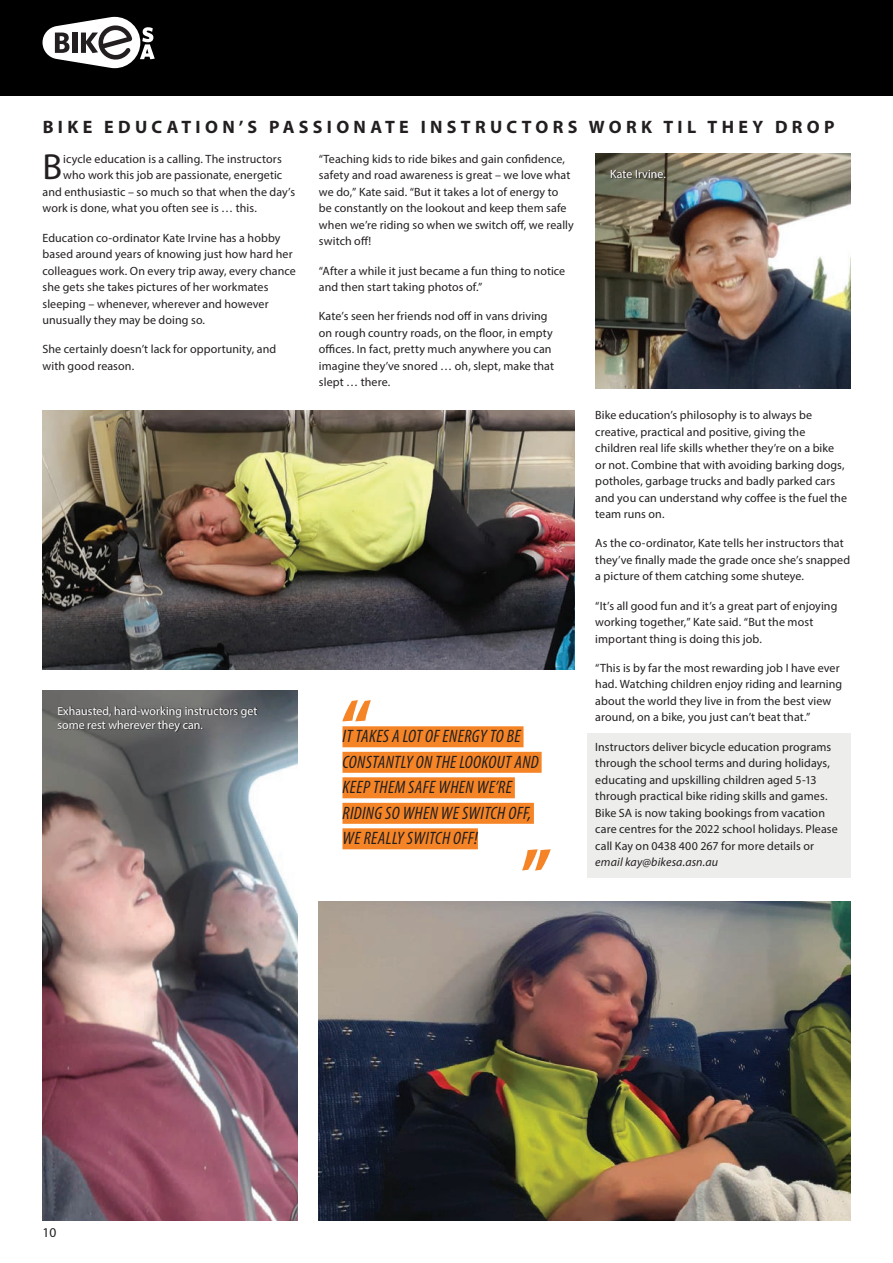
<style>
.page{position:relative;width:893px;height:1263px;background:#fff}
.page>*{position:absolute;margin:0;border:0;box-sizing:border-box;transform-origin:0 0}
.t1{font:36.45px "Myriad Pro";color:#231f20}
.t2{font:italic condensed 18px/25.5px "Myriad Pro";letter-spacing:.02em;color:#231f20}
.t3{font:700 18px "Myriad Pro";letter-spacing:.24em;color:#231f20}
.t4{font:13.5px "Myriad Pro";color:#231f20}
.t5{font:12px/16.5px "Myriad Pro";letter-spacing:.01em;color:#231f20}
.t6{font:12px/14.4px "Myriad Pro";color:#fff}
.t7{font:italic 12px "Myriad Pro";letter-spacing:.01em;color:#231f20}
</style>
<div class="page">
<div style="left:0;top:0;width:893px;height:96px;background:#000001"></div>
<svg style="left:43px;top:17px;width:112px;height:51px"></svg>
<div style="left:587px;top:733px;width:263px;height:145px;background:#ededec"></div>
<img style="left:43px;top:410px;width:531px;height:259px">
<img style="left:43px;top:691px;width:255px;height:529px">
<img style="left:319px;top:901px;width:531px;height:319px">
<div style="left:342px;top:726px;width:181px;height:21px;background:#f58427"></div>
<div style="left:342px;top:752px;width:200px;height:21px;background:#f58427"></div>
<div style="left:342px;top:777px;width:173px;height:21px;background:#f58427"></div>
<div style="left:342px;top:803px;width:192px;height:21px;background:#f58427"></div>
<div style="left:342px;top:828px;width:136px;height:21px;background:#f58427"></div>
<svg style="left:342px;top:700px;width:29px;height:21px"></svg>
<svg style="left:522px;top:849px;width:29px;height:21px"></svg>
<img style="left:595px;top:154px;width:255px;height:235px">
<svg style="left:611px;top:170px;width:56px;height:9px"></svg>
<svg style="left:58px;top:706px;width:201px;height:27px;background:#5d5d5e"></svg>
<h2 class="t3" style="left:43px;top:115px;width:793px">BIKE EDUCATION’S PASSIONATE INSTRUCTORS WORK TIL THEY DROP</h2>
<h1 class="t1" style="left:43px;top:145px;width:21px">B</h1>
<p class="t5" style="left:63px;top:150px;width:220px">icycle education is a calling. The instructors</p>
<p class="t5" style="left:63px;top:167px;width:221px">who work this job are passionate, energetic</p>
<p class="t5" style="left:43px;top:183px;width:254px">and enthusiastic – so much so that when the day’s</p>
<p class="t5" style="left:43px;top:200px;width:216px">work is done, what you often see is … this.</p>
<p class="t5" style="left:43px;top:229px;width:255px">Education co-ordinator Kate Irvine has a hobby based around years of knowing just how hard her colleagues work. On every trip away, every chance she gets she takes pictures of her workmates sleeping – whenever, wherever and however unusually they may be doing so.</p>
<p class="t5" style="left:43px;top:341px;width:235px">She certainly doesn’t lack for opportunity, and with good reason.</p>
<p class="t6" style="left:57px;top:703px;width:201px">Exhausted, hard-working instructors get some rest wherever they can.</p>
<p class="t5" style="left:319px;top:150px;width:256px">“Teaching kids to ride bikes and gain confidence, safety and road awareness is great – we love what we do,” Kate said. “But it takes a lot of energy to be constantly on the lookout and keep them safe when we’re riding so when we switch off, we really switch off!</p>
<p class="t5" style="left:319px;top:262px;width:248px">“After a while it just became a fun thing to notice and then start taking photos of.”</p>
<p class="t5" style="left:319px;top:308px;width:237px">Kate’s seen her friends nod off in vans driving on rough country roads, on the floor, in empty offices. In fact, pretty much anywhere you can imagine they’ve snored … oh, slept, make that slept … there.</p>
<h2 class="t2" style="left:342px;top:723px;width:198px">IT TAKES A LOT OF ENERGY TO BE<br>CONSTANTLY ON THE LOOKOUT AND<br>KEEP THEM SAFE WHEN WE’RE<br>RIDING SO WHEN WE SWITCH OFF,<br>WE REALLY SWITCH OFF!</h2>
<p class="t6" style="left:610px;top:166px;width:57px">Kate Irvine.</p>
<p class="t5" style="left:595px;top:407px;width:253px">Bike education’s philosophy is to always be creative, practical and positive, giving the children real life skills whether they’re on a bike or not. Combine that with avoiding barking dogs, potholes, garbage trucks and badly parked cars and you can understand why coffee is the fuel the team runs on.</p>
<p class="t5" style="left:595px;top:535px;width:256px">As the co-ordinator, Kate tells her instructors that they’ve finally made the grade once she’s snapped a picture of them catching some shuteye.</p>
<p class="t5" style="left:595px;top:597px;width:244px">“It’s all good fun and it’s a great part of enjoying working together,” Kate said. “But the most important thing is doing this job.</p>
<p class="t5" style="left:595px;top:659px;width:248px">“This is by far the most rewarding job I have ever had. Watching children enjoy riding and learning about the world they live in from the best view around, on a bike, you just can’t beat that.”</p>
<p class="t5" style="left:595px;top:738px;width:244px">Instructors deliver bicycle education programs through the school terms and during holidays, educating and upskilling children aged 5-13 through practical bike riding skills and games.<br>Bike SA is now taking bookings from vacation care centres for the 2022 school holidays. Please call Kay on 0438 400 267 for more details or</p>
<p class="t7" style="left:595px;top:855px;width:124px">email kay@bikesa.asn.au</p>
<p class="t4" style="left:43px;top:1224px;width:15px">10</p>
</div>
